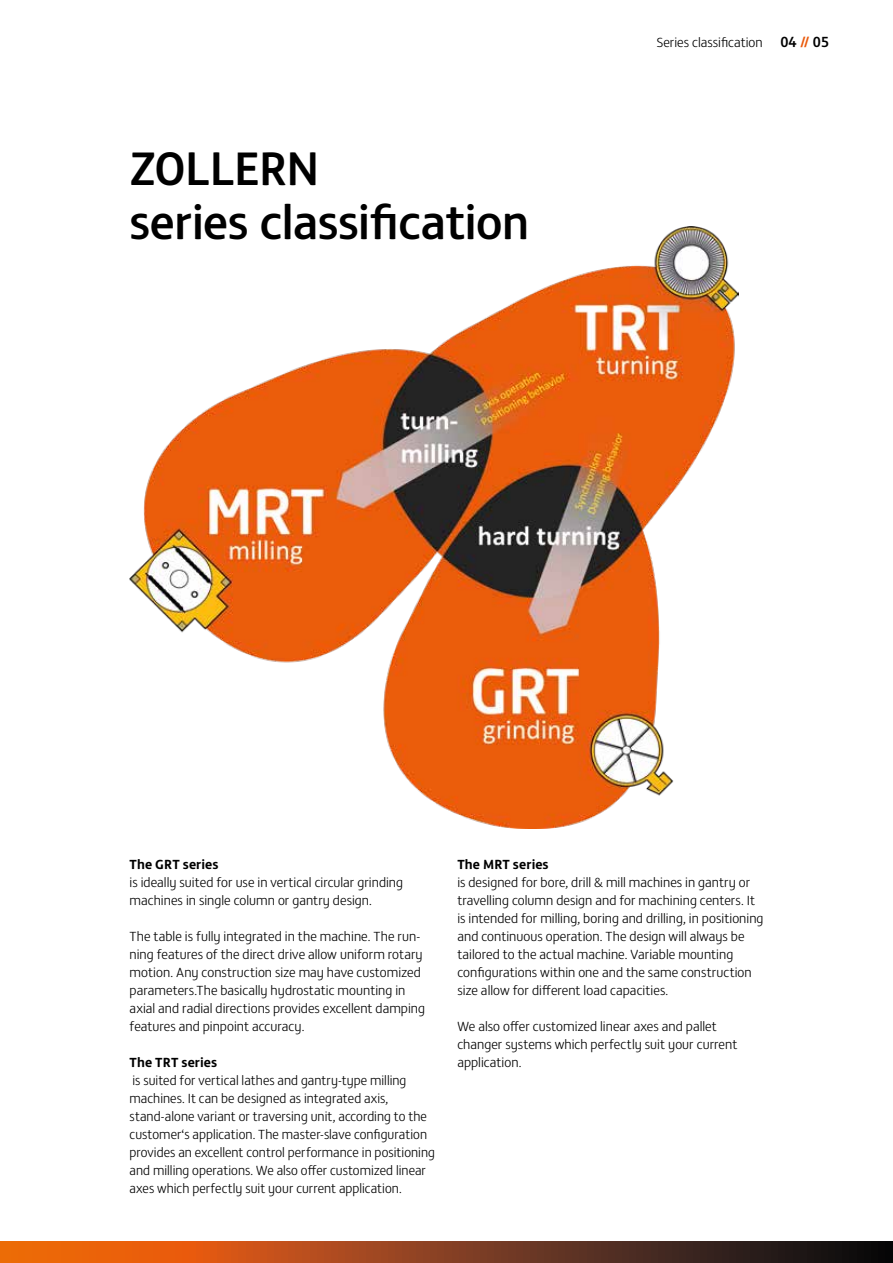
<style>
.page{position:relative;width:893px;height:1263px;background:#fff}
.page>*{position:absolute;margin:0;border:0;box-sizing:border-box;transform-origin:0 0}
.t1{font:500 48px/54px "FS Matthew";letter-spacing:-.015em;color:#000}
.t2{font:300 13.5px/18px "FS Matthew";color:#000}
.t3{font:700 13.5px "FS Matthew";letter-spacing:.01em;color:#000}
.s1{font-weight:500;font-size:15px}
.s2{font-weight:500;font-size:15px;color:#ea5a0c}
</style>
<div class="page">
<img style="left:129px;top:227px;width:609px;height:602px">
<svg style="left:0;top:1242px;width:893px;height:21px;background:#873e18"></svg>
<h1 class="t1" style="left:129px;top:137px;width:401px">ZOLLERN<br>series classification</h1>
<p class="t2" style="left:656px;top:33px;width:174px">Series classification <span class="s1">04</span> <span class="s2">//</span> <span class="s1">05</span></p>
<p class="t3" style="left:130px;top:853px;width:90px">The GRT series</p>
<p class="t2" style="left:130px;top:872px;width:275px">is ideally suited for use in vertical circular grinding machines in single column or gantry design.</p>
<p class="t2" style="left:130px;top:926px;width:297px">The table is fully integrated in the machine. The run&shy;ning features of the direct drive allow uniform rotary motion. Any construction size may have customized parameters.The basically hydrostatic mounting in axial and radial directions provides excellent damping features and pinpoint accuracy.</p>
<p class="t3" style="left:130px;top:1051px;width:89px">The TRT series</p>
<p class="t2" style="left:130px;top:1070px;width:307px">is suited for vertical lathes and gantry-type milling machines. It can be designed as integrated axis, stand-alone variant or traversing unit, according to the customer‘s application. The master-slave configuration provides an excellent control performance in positioning and milling operations. We also offer customized linear axes which perfectly suit your current application.</p>
<p class="t3" style="left:457px;top:853px;width:93px">The MRT series</p>
<p class="t2" style="left:457px;top:872px;width:308px">is designed for bore, drill &amp; mill machines in gantry or travelling column design and for machining centers. It is intended for milling, boring and drilling, in positioning and continuous operation. The design will always be tailored to the actual machine. Variable mounting configurations within one and the same construction size allow for different load capacities.</p>
<p class="t2" style="left:457px;top:1016px;width:281px">We also offer customized linear axes and pallet changer systems which perfectly suit your current application.</p>
</div>
